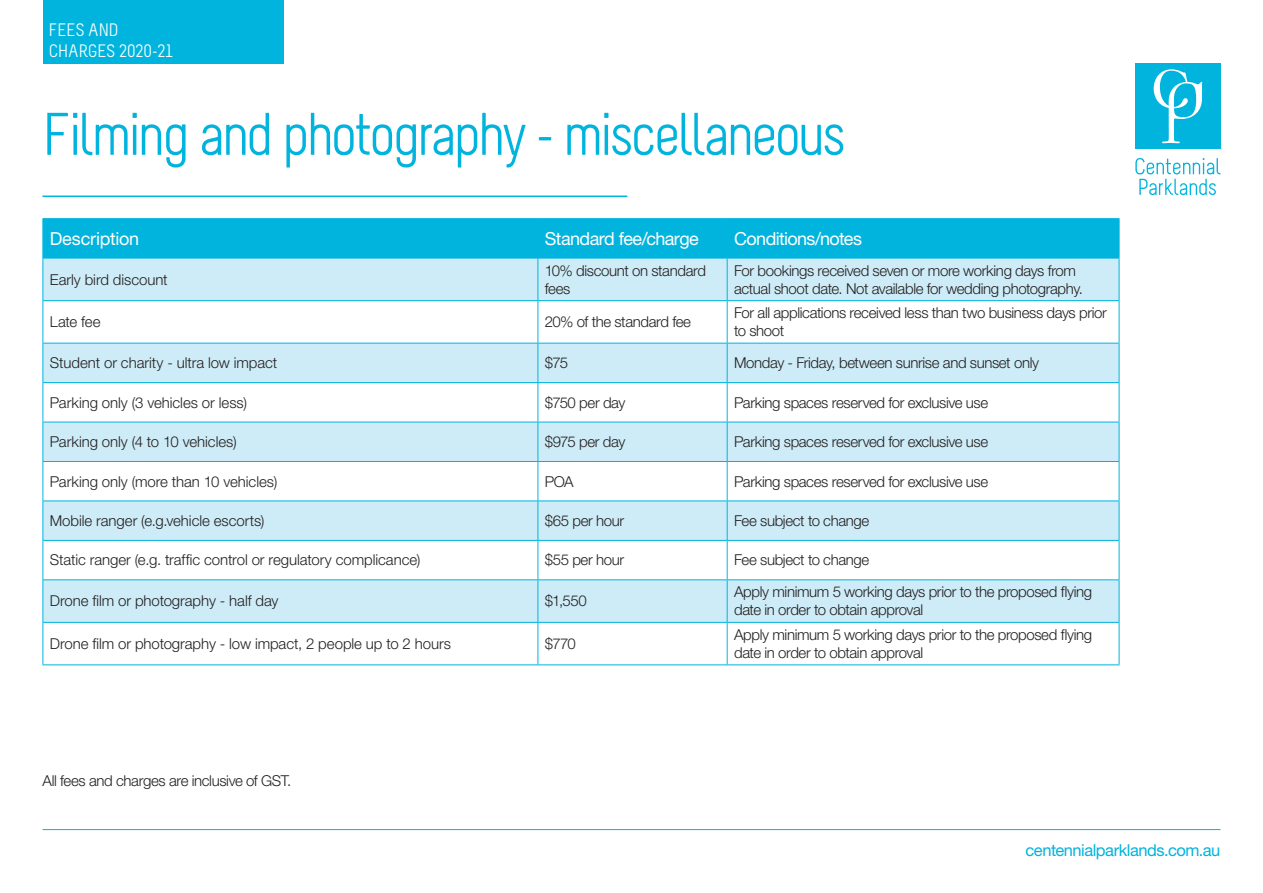
<style>
.page{position:relative;width:1263px;height:893px;background:#fff}
.page>*{position:absolute;margin:0;border:0;box-sizing:border-box;transform-origin:0 0}
.Heading_3{font:60px "Melbourne";letter-spacing:-.05em;color:#00b4de}
.Heading_3-2{font:18px "Helvetica Neue LT";letter-spacing:-.035em;color:#fff}
.t1{font:18px/21.6px "Melbourne";color:#fff}
.Body_Copy{font:18px "Helvetica Neue LT";letter-spacing:-.01em;color:#fff}
.t2{font:16.5px "Helvetica Neue LT";letter-spacing:-.03em;color:#00b4de}
.Heading_3-3{font:300 15px/18px "Helvetica Neue LT Std";letter-spacing:-.025em;color:#231f20}
.Body_Copy-2{font:300 15px "Helvetica Neue LT Std";letter-spacing:-.005em;color:#231f20}
</style>
<div class="page">
<div style="left:43px;top:0;width:240px;height:64px;background:#00b4de"></div>
<hr style="left:43px;top:829px;width:1177px;height:1px;background:#00b4de">
<div style="left:1135px;top:64px;width:85px;height:85px;background:#00b4de"></div>
<svg style="left:1154px;top:69px;width:48px;height:74px"></svg>
<svg style="left:1135px;top:158px;width:85px;height:37px"></svg>
<hr style="left:43px;top:196px;width:584px;height:1px;background:#00b4de">
<div style="left:44px;top:219px;width:1075px;height:39px;background:#00b4de"></div>
<svg style="left:44px;top:259px;width:1075px;height:363px;fill:#ceecf7"></svg>
<hr style="left:538px;top:218px;width:189px;height:1px;background:#00b4de">
<hr style="left:727px;top:218px;width:392px;height:1px;background:#00b4de">
<hr style="left:727px;top:219px;width:1px;height:39px;background:#00b4de">
<hr style="left:1119px;top:219px;width:1px;height:39px;background:#00b4de">
<hr style="left:538px;top:258px;width:189px;height:1px;background:#00b4de">
<hr style="left:727px;top:258px;width:392px;height:1px;background:#00b4de">
<hr style="left:727px;top:258px;width:1px;height:42px;background:#00b4de">
<hr style="left:1119px;top:258px;width:1px;height:42px;background:#00b4de">
<hr style="left:538px;top:300px;width:189px;height:1px;background:#00b4de">
<hr style="left:727px;top:300px;width:392px;height:1px;background:#00b4de">
<hr style="left:727px;top:301px;width:1px;height:42px;background:#00b4de">
<hr style="left:1119px;top:301px;width:1px;height:42px;background:#00b4de">
<hr style="left:538px;top:343px;width:189px;height:1px;background:#00b4de">
<hr style="left:727px;top:343px;width:392px;height:1px;background:#00b4de">
<hr style="left:727px;top:343px;width:1px;height:39px;background:#00b4de">
<hr style="left:1119px;top:343px;width:1px;height:39px;background:#00b4de">
<hr style="left:538px;top:382px;width:189px;height:1px;background:#00b4de">
<hr style="left:727px;top:382px;width:392px;height:1px;background:#00b4de">
<hr style="left:727px;top:383px;width:1px;height:39px;background:#00b4de">
<hr style="left:1119px;top:383px;width:1px;height:39px;background:#00b4de">
<hr style="left:538px;top:422px;width:189px;height:1px;background:#00b4de">
<hr style="left:727px;top:422px;width:392px;height:1px;background:#00b4de">
<hr style="left:727px;top:422px;width:1px;height:39px;background:#00b4de">
<hr style="left:1119px;top:422px;width:1px;height:39px;background:#00b4de">
<hr style="left:538px;top:461px;width:189px;height:1px;background:#00b4de">
<hr style="left:727px;top:461px;width:392px;height:1px;background:#00b4de">
<hr style="left:727px;top:462px;width:1px;height:39px;background:#00b4de">
<hr style="left:1119px;top:462px;width:1px;height:39px;background:#00b4de">
<hr style="left:538px;top:501px;width:189px;height:1px;background:#00b4de">
<hr style="left:727px;top:501px;width:392px;height:1px;background:#00b4de">
<hr style="left:727px;top:501px;width:1px;height:39px;background:#00b4de">
<hr style="left:1119px;top:501px;width:1px;height:39px;background:#00b4de">
<hr style="left:538px;top:540px;width:189px;height:1px;background:#00b4de">
<hr style="left:727px;top:540px;width:392px;height:1px;background:#00b4de">
<hr style="left:727px;top:541px;width:1px;height:38px;background:#00b4de">
<hr style="left:1119px;top:541px;width:1px;height:38px;background:#00b4de">
<hr style="left:538px;top:579px;width:189px;height:1px;background:#00b4de">
<hr style="left:727px;top:579px;width:392px;height:1px;background:#00b4de">
<hr style="left:727px;top:580px;width:1px;height:42px;background:#00b4de">
<hr style="left:1119px;top:580px;width:1px;height:42px;background:#00b4de">
<hr style="left:538px;top:622px;width:189px;height:1px;background:#00b4de">
<hr style="left:727px;top:622px;width:392px;height:1px;background:#00b4de">
<hr style="left:727px;top:623px;width:1px;height:41px;background:#00b4de">
<hr style="left:1119px;top:623px;width:1px;height:41px;background:#00b4de">
<hr style="left:538px;top:664px;width:189px;height:1px;background:#00b4de">
<hr style="left:727px;top:664px;width:392px;height:1px;background:#00b4de">
<hr style="left:43px;top:218px;width:495px;height:1px;background:#00b4de">
<hr style="left:43px;top:219px;width:1px;height:39px;background:#00b4de">
<hr style="left:537px;top:219px;width:1px;height:39px;background:#00b4de">
<hr style="left:43px;top:258px;width:495px;height:1px;background:#00b4de">
<hr style="left:43px;top:258px;width:1px;height:42px;background:#00b4de">
<hr style="left:537px;top:258px;width:1px;height:42px;background:#00b4de">
<hr style="left:43px;top:300px;width:495px;height:1px;background:#00b4de">
<hr style="left:43px;top:301px;width:1px;height:42px;background:#00b4de">
<hr style="left:537px;top:301px;width:1px;height:42px;background:#00b4de">
<hr style="left:43px;top:343px;width:495px;height:1px;background:#00b4de">
<hr style="left:43px;top:343px;width:1px;height:39px;background:#00b4de">
<hr style="left:537px;top:343px;width:1px;height:39px;background:#00b4de">
<hr style="left:43px;top:382px;width:495px;height:1px;background:#00b4de">
<hr style="left:43px;top:383px;width:1px;height:39px;background:#00b4de">
<hr style="left:537px;top:383px;width:1px;height:39px;background:#00b4de">
<hr style="left:43px;top:422px;width:495px;height:1px;background:#00b4de">
<hr style="left:43px;top:422px;width:1px;height:39px;background:#00b4de">
<hr style="left:537px;top:422px;width:1px;height:39px;background:#00b4de">
<hr style="left:43px;top:461px;width:495px;height:1px;background:#00b4de">
<hr style="left:43px;top:462px;width:1px;height:39px;background:#00b4de">
<hr style="left:537px;top:462px;width:1px;height:39px;background:#00b4de">
<hr style="left:43px;top:501px;width:495px;height:1px;background:#00b4de">
<hr style="left:43px;top:501px;width:1px;height:39px;background:#00b4de">
<hr style="left:537px;top:501px;width:1px;height:39px;background:#00b4de">
<hr style="left:43px;top:540px;width:495px;height:1px;background:#00b4de">
<hr style="left:43px;top:541px;width:1px;height:38px;background:#00b4de">
<hr style="left:537px;top:541px;width:1px;height:38px;background:#00b4de">
<hr style="left:43px;top:579px;width:495px;height:1px;background:#00b4de">
<hr style="left:43px;top:580px;width:1px;height:42px;background:#00b4de">
<hr style="left:537px;top:580px;width:1px;height:42px;background:#00b4de">
<hr style="left:43px;top:622px;width:495px;height:1px;background:#00b4de">
<hr style="left:43px;top:623px;width:1px;height:41px;background:#00b4de">
<hr style="left:537px;top:623px;width:1px;height:41px;background:#00b4de">
<hr style="left:43px;top:664px;width:495px;height:1px;background:#00b4de">
<p class="t1" style="left:49px;top:21px;width:126px">FEES AND<br>CHARGES 2020-21</p>
<p class="Heading_3" style="left:43px;top:101px;width:805px">Filming and photography - miscellaneous</p>
<p class="Body_Copy" style="left:50px;top:228px;width:91px">Description</p>
<p class="Heading_3-2" style="left:545px;top:228px;width:155px">Standard fee/charge</p>
<p class="Heading_3-2" style="left:734px;top:228px;width:130px">Conditions/notes</p>
<p class="Body_Copy-2" style="left:50px;top:270px;width:119px">Early bird discount</p>
<p class="Heading_3-3" style="left:545px;top:261px;width:163px">10% discount on standard fees</p>
<p class="Heading_3-3" style="left:734px;top:261px;width:350px">For bookings received seven or more working days from actual shoot date. Not available for wedding photography.</p>
<p class="Body_Copy-2" style="left:50px;top:313px;width:52px">Late fee</p>
<p class="Heading_3-3" style="left:545px;top:313px;width:148px">20% of the standard fee</p>
<p class="Heading_3-3" style="left:734px;top:304px;width:374px">For all applications received less than two business days prior to shoot</p>
<p class="Body_Copy-2" style="left:50px;top:354px;width:229px">Student or charity - ultra low impact</p>
<p class="Heading_3-3" style="left:545px;top:354px;width:25px">$75</p>
<p class="Heading_3-3" style="left:734px;top:354px;width:306px">Monday - Friday, between sunrise and sunset only</p>
<p class="Body_Copy-2" style="left:50px;top:393px;width:199px">Parking only (3 vehicles or less)</p>
<p class="Heading_3-3" style="left:545px;top:393px;width:82px">$750 per day</p>
<p class="Heading_3-3" style="left:734px;top:393px;width:256px">Parking spaces reserved for exclusive use</p>
<p class="Body_Copy-2" style="left:50px;top:433px;width:188px">Parking only (4 to 10 vehicles)</p>
<p class="Heading_3-3" style="left:545px;top:432px;width:82px">$975 per day</p>
<p class="Heading_3-3" style="left:734px;top:432px;width:256px">Parking spaces reserved for exclusive use</p>
<p class="Body_Copy-2" style="left:50px;top:472px;width:229px">Parking only (more than 10 vehicles)</p>
<p class="Heading_3-3" style="left:545px;top:472px;width:30px">POA</p>
<p class="Heading_3-3" style="left:734px;top:472px;width:256px">Parking spaces reserved for exclusive use</p>
<p class="Body_Copy-2" style="left:50px;top:511px;width:216px">Mobile ranger (e.g.vehicle escorts)</p>
<p class="Heading_3-3" style="left:545px;top:511px;width:81px">$65 per hour</p>
<p class="Heading_3-3" style="left:734px;top:511px;width:137px">Fee subject to change</p>
<p class="Body_Copy-2" style="left:50px;top:551px;width:372px">Static ranger (e.g. traffic control or regulatory complicance)</p>
<p class="Heading_3-3" style="left:545px;top:551px;width:81px">$55 per hour</p>
<p class="Heading_3-3" style="left:734px;top:551px;width:137px">Fee subject to change</p>
<p class="Body_Copy-2" style="left:50px;top:592px;width:230px">Drone film or photography - half day</p>
<p class="Heading_3-3" style="left:545px;top:592px;width:43px">$1,550</p>
<p class="Heading_3-3" style="left:734px;top:583px;width:359px">Apply minimum 5 working days prior to the proposed flying date in order to obtain approval</p>
<p class="Body_Copy-2" style="left:50px;top:634px;width:403px">Drone film or photography - low impact, 2 people up to 2 hours</p>
<p class="Heading_3-3" style="left:545px;top:634px;width:33px">$770</p>
<p class="Heading_3-3" style="left:734px;top:625px;width:359px">Apply minimum 5 working days prior to the proposed flying date in order to obtain approval</p>
<p class="Heading_3-3" style="left:43px;top:771px;width:250px">All fees and charges are inclusive of GST.</p>
<p class="t2" style="left:1025px;top:840px;width:196px">centennialparklands.com.au</p>
</div>
